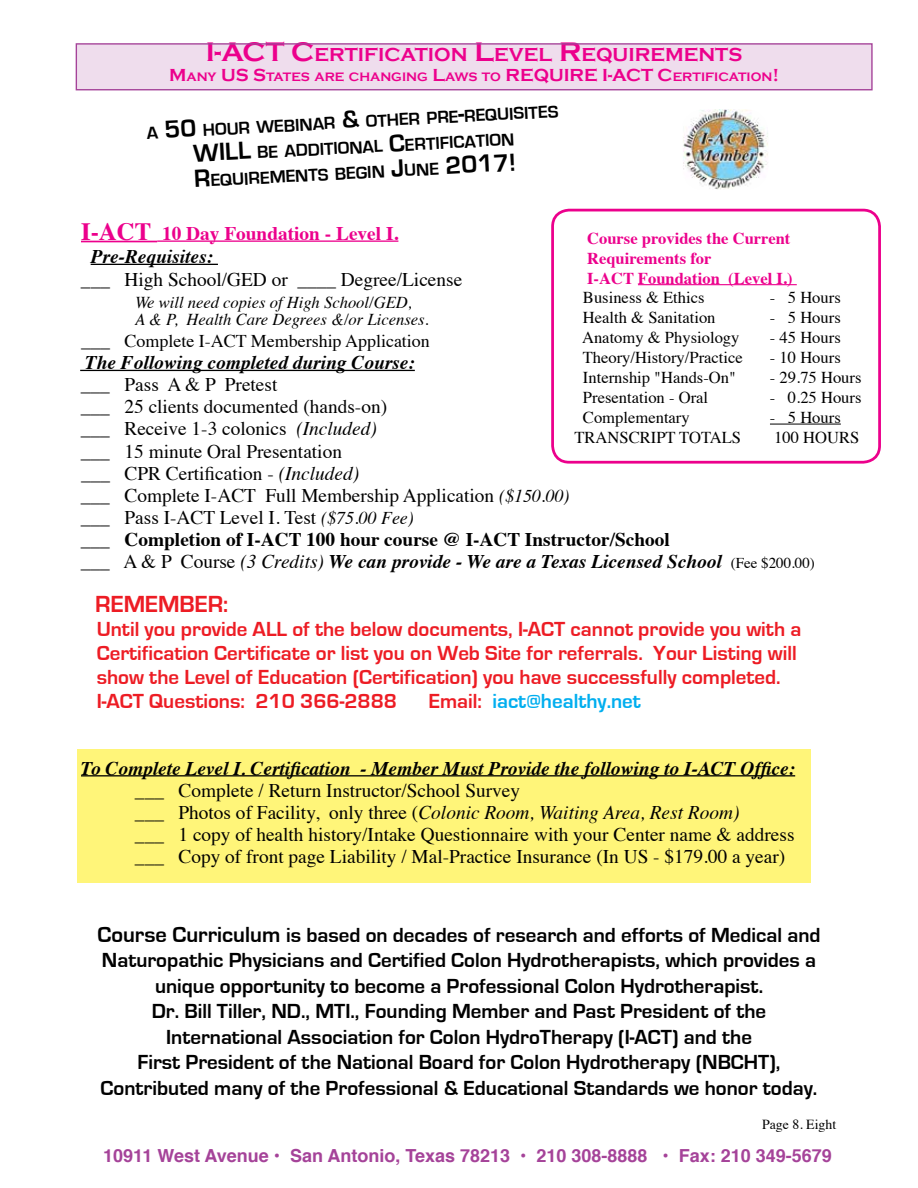
<style>
.page{position:relative;width:918px;height:1188px;background:#fff}
.page>*{position:absolute;margin:0;border:0;box-sizing:border-box;transform-origin:0 0}
.t1{font:700 24px "Eurostile";color:#ed1c24}
.t2{font:700 21px/25.5px "Eurostile";color:#000;text-align:center}
.t3{font:700 21px/24px "Eurostile";color:#ed1c24}
.t4{font:700 21px "Eurostile";color:#00aeef}
.t5{font:19.35px/22px "Times";color:#000}
.t6{font:italic 700 19.35px "Times";color:#000}
.t7{font:700 19.35px/23.2px "Times";color:#ec008c}
.t8{font:700 19.35px "Copperplate Gothic";color:#ec008c}
.t9{font:700 18px "Helvetica";color:#a54399}
.t10{font:18px "Times";color:#000}
.t11{font:700 17.85px/25.5px "Eurostile";color:#000}
.t12{font:16.65px "Times";color:#000}
.t13{font:italic 16.65px/16.5px "Times";color:#000}
.t14{font:700 16.65px/20px "Times";color:#ec008c}
.t15{font:13.8px "Times";color:#000}
.t16{font:700 12.6px "Copperplate Gothic";color:#ec008c}
.s1{font-size:27.6px}
.s2{font-size:18px}
.s3{font-size:25.5px}
.s4{font-size:24.9px}
.s5{font-style:italic;color:#000}
.s6{font-size:19.35px}
.s7{font-style:italic}
.s8{font-style:italic;font-size:18px}
.s9{font-weight:700}
.s10{font-weight:700;font-style:italic}
.s11{font-size:15px}
.s12{color:#ed1c24}
.s13{font-size:22.5px}
</style>
<div class="page">
<div style="left:77px;top:750px;width:733px;height:133px;background:#fff579"></div>
<hr style="left:81px;top:241px;width:76px;height:1px;background:#ec008c">
<hr style="left:157px;top:240px;width:241px;height:2px;background:#ec008c">
<hr style="left:91px;top:264px;width:127px;height:1px;background:#000">
<hr style="left:80px;top:370px;width:335px;height:1px;background:#000">
<hr style="left:81px;top:775px;width:714px;height:1px;background:#000">
<div style="left:76px;top:44px;width:796px;height:46px;background:#efdded"></div>
<div style="left:76px;top:43px;width:797px;height:47px;border:1px solid #a54399"></div>
<hr style="left:638px;top:284px;width:159px;height:1px;background:#ec008c">
<hr style="left:770px;top:424px;width:71px;height:1px;background:#000">
<div style="left:551px;top:209px;width:330px;height:255px;border:3px solid #ec008c;border-radius:17px"></div>
<img style="left:683px;top:109px;width:85px;height:80px">
<p class="t8" style="left:206px;top:43px;width:538px"><span class="s1">I-ACT C</span>ERTIFICATION <span class="s1">L</span>EVEL <span class="s1">R</span>EQUIREMENTS</p>
<p class="t16" style="left:169px;top:70px;width:351px"><span class="s2">M</span>ANY <span class="s2">US S</span>TATES ARE CHANGING <span class="s2">L</span>AWS TO <span class="s2">REQUIRE</span></p>
<p class="t16" style="left:602px;top:70px;width:178px"><span class="s2">I-ACT C</span>ERTIFICATION<span class="s2">!</span></p>
<p class="t11" style="left:191px;top:118px;width:369px;text-indent:108px;rotate:-3deg">nar <span class="s3">&amp;</span> other pre<span class="s3">-</span>requisite s<br><span class="s3">WILL</span> be additi onal <span class="s3">C</span>erti ficati on<br><span class="s3">R</span>equirements be gin <span class="s3">J</span>une <span class="s3">2017!</span></p>
<p class="t11" style="left:146px;top:120px;width:120px;rotate:-3deg">a <span class="s3">50</span> hour webi</p>
<p class="t7" style="left:91px;top:220px;width:309px;text-indent:-10px"><span class="s4">I-ACT</span> 10 Day Foundation - Level I.<br><span class="s5">Pre-Requisites:</span></p>
<p class="t5" style="left:81px;top:267px;width:383px">___ High School/GED or ____ Degree/License</p>
<p class="t13" style="left:135px;top:294px;width:295px">We will need copies of High School/GED,<br>A &amp; P, Health Care Degrees &amp;/or Licenses.</p>
<p class="t10" style="left:81px;top:324px;width:350px"><span class="s6">___</span> Complete I-ACT Membership Application</p>
<p class="t6" style="left:85px;top:344px;width:331px">The Following completed during Course:</p>
<p class="t5" style="left:81px;top:372px;width:735px">___ Pass A &amp; P Pretest<br>___ 25 clients documented (hands-on)<br>___ Receive 1-3 colonics <span class="s7">(Included)<br></span>___ 15 minute Oral Presentation<br>___ CPR Certification - <span class="s7">(Included)<br></span>___ Complete I-ACT Full Membership Application <span class="s8">($150.00)<br></span>___ Pass I-ACT Level I. Test <span class="s8">($75.00 Fee)<br></span>___ <span class="s9">Completion of I-ACT 100 hour course @ I-ACT Instructor/School<br></span>___ A &amp; P Course <span class="s7">(3 Credits)</span> <span class="s10">We can provide - We are a Texas Licensed School</span> <span class="s11">(Fee $200.00)</span></p>
<p class="t1" style="left:95px;top:591px;width:135px">REMEMBER:</p>
<p class="t3" style="left:97px;top:618px;width:706px">Until you provide ALL of the below documents, I-ACT cannot provide you with a Certification Certificate or list you on Web Site for referrals. Your Listing will show the Level of Education (Certification) you have successfully completed.<br>I-ACT Questions: 210 366-2888</p>
<p class="t14" style="left:587px;top:226px;width:207px">Course provides the Current<br>Requirements for<br>I-ACT Foundation (Level I.)</p>
<p class="t12" style="left:583px;top:282px;width:123px">Business &amp; Ethics</p>
<p class="t12" style="left:770px;top:282px;width:72px">- 5 Hours</p>
<p class="t12" style="left:583px;top:302px;width:134px">Health &amp; Sanitation</p>
<p class="t12" style="left:770px;top:302px;width:72px">- 5 Hours</p>
<p class="t12" style="left:582px;top:322px;width:159px">Anatomy &amp; Physiology</p>
<p class="t12" style="left:770px;top:322px;width:72px">- 45 Hours</p>
<p class="t12" style="left:583px;top:342px;width:162px">Theory/History/Practice</p>
<p class="t12" style="left:770px;top:342px;width:72px">- 10 Hours</p>
<p class="t12" style="left:583px;top:362px;width:155px">Internship "Hands-On"</p>
<p class="t12" style="left:770px;top:362px;width:93px">- 29.75 Hours</p>
<p class="t12" style="left:583px;top:382px;width:127px">Presentation - Oral</p>
<p class="t12" style="left:770px;top:382px;width:93px">- 0.25 Hours</p>
<p class="t12" style="left:583px;top:402px;width:108px">Complementary</p>
<p class="t12" style="left:770px;top:402px;width:72px">- 5 Hours</p>
<p class="t12" style="left:574px;top:422px;width:168px">TRANSCRIPT TOTALS</p>
<p class="t12" style="left:774px;top:422px;width:87px">100 HOURS</p>
<p class="t4" style="left:429px;top:690px;width:214px"><span class="s12">Email:</span> iact@healthy.net</p>
<p class="t6" style="left:81px;top:750px;width:716px">To Complete Level I. Certification - Member Must Provide the following to I-ACT Office:</p>
<p class="t5" style="left:135px;top:777px;width:661px">___ Complete / Return Instructor/School Survey<br>___ Photos of Facility, only three (<span class="s7">Colonic Room, Waiting Area, Rest Room)<br></span>___ 1 copy of health history/Intake Questionnaire with your Center name &amp; address ___ Copy of front page Liability / Mal-Practice Insurance (In US - $179.00 a year)</p>
<p class="t2" style="left:97px;top:922px;width:725px"><span class="s13">Course Curriculum</span> is based on decades of research and efforts of Medical and Naturopathic Physicians and Certified Colon Hydrotherapists, which provides a unique opportunity to become a Professional Colon Hydrotherapist.<br>Dr. Bill Tiller, ND., MTI., Founding Member and Past President of the International Association for Colon HydroTherapy (I-ACT) and the<br>First President of the National Board for Colon Hydrotherapy (NBCHT), Contributed many of the Professional &amp; Educational Standards we honor today.</p>
<p class="t15" style="left:762px;top:1112px;width:76px">Page 8. Eight</p>
<p class="t9" style="left:103px;top:1141px;width:730px">10911 West Avenue • San Antonio, Texas 78213 • 210 308-8888 • Fax: 210 349-5679</p>
</div>
